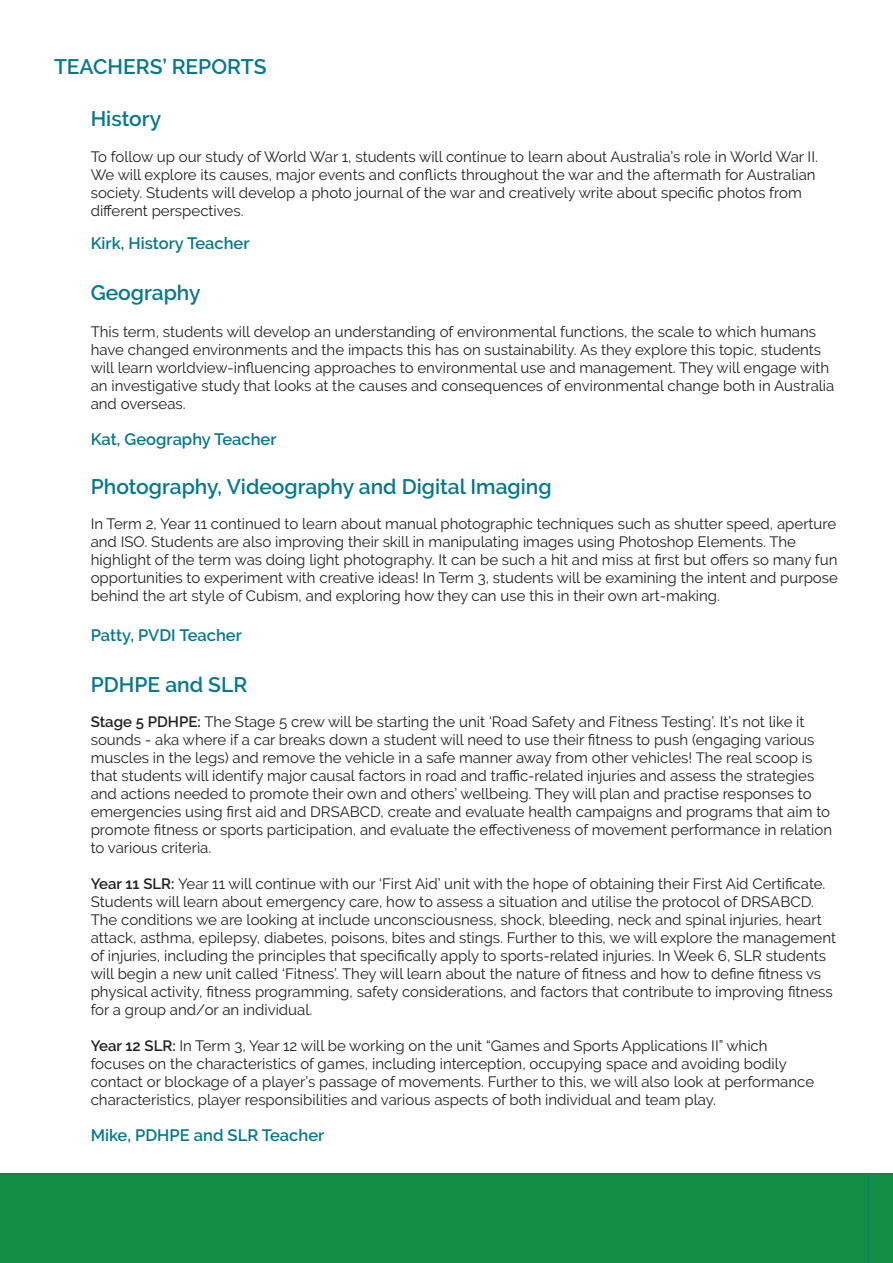
<style>
.page{position:relative;width:893px;height:1263px;background:#fff}
.page>*{position:absolute;margin:0;border:0;box-sizing:border-box;transform-origin:0 0}
.t1{font:600 21px "Raleway";color:#05788c}
.t2{font:600 16.5px "Raleway";color:#05788c}
.t3{font:15px/18px "Raleway";color:#231f20}
.s1{font-weight:600}
</style>
<div class="page">
<div style="left:0;top:1174px;width:893px;height:89px;background:#118d44"></div>
<div style="left:868px;top:1174px;width:25px;height:88px;background:#05788c"></div>
<div style="left:869px;top:1174px;width:24px;height:89px;background:#118d44"></div>
<p class="t1" style="left:54px;top:54px;width:214px">TEACHERS’ REPORTS</p>
<p class="t1" style="left:91px;top:107px;width:72px">History</p>
<p class="t3" style="left:91px;top:147px;width:729px">To follow up our study of World War 1, students will continue to learn about Australia’s role in World War II.<br>We will explore its causes, major events and conflicts throughout the war and the aftermath for Australian society. Students will develop a photo journal of the war and creatively write about specific photos from different perspectives.</p>
<p class="t2" style="left:91px;top:234px;width:160px">Kirk, History Teacher</p>
<p class="t1" style="left:91px;top:281px;width:111px">Geography</p>
<p class="t3" style="left:91px;top:323px;width:745px">This term, students will develop an understanding of environmental functions, the scale to which humans have changed environments and the impacts this has on sustainability. As they explore this topic, students will learn worldview-influencing approaches to environmental use and management. They will engage with an investigative study that looks at the causes and consequences of environmental change both in Australia and overseas.</p>
<p class="t2" style="left:91px;top:430px;width:187px">Kat, Geography Teacher</p>
<p class="t1" style="left:91px;top:474px;width:462px">Photography, Videography and Digital Imaging</p>
<p class="t3" style="left:91px;top:514px;width:749px">In Term 2, Year 11 continued to learn about manual photographic techniques such as shutter speed, aperture and ISO. Students are also improving their skill in manipulating images using Photoshop Elements. The highlight of the term was doing light photography. It can be such a hit and miss at first but offers so many fun opportunities to experiment with creative ideas! In Term 3, students will be examining the intent and purpose behind the art style of Cubism, and exploring how they can use this in their own art-making.</p>
<p class="t2" style="left:91px;top:625px;width:153px">Patty, PVDI Teacher</p>
<p class="t1" style="left:91px;top:672px;width:158px">PDHPE and SLR</p>
<p class="t3" style="left:91px;top:713px;width:743px"><span class="s1">Stage 5 PDHPE:</span> The Stage 5 crew will be starting the unit ‘Road Safety and Fitness Testing’. It’s not like it sounds - aka where if a car breaks down a student will need to use their fitness to push (engaging various muscles in the legs) and remove the vehicle in a safe manner away from other vehicles! The real scoop is that students will identify major causal factors in road and traffic-related injuries and assess the strategies and actions needed to promote their own and others’ wellbeing. They will plan and practise responses to emergencies using first aid and DRSABCD, create and evaluate health campaigns and programs that aim to promote fitness or sports participation, and evaluate the effectiveness of movement performance in relation to various criteria.</p>
<p class="t3" style="left:91px;top:875px;width:747px"><span class="s1">Year 11 SLR:</span> Year 11 will continue with our ‘First Aid’ unit with the hope of obtaining their First Aid Certificate.<br>Students will learn about emergency care, how to assess a situation and utilise the protocol of DRSABCD.<br>The conditions we are looking at include unconsciousness, shock, bleeding, neck and spinal injuries, heart attack, asthma, epilepsy, diabetes, poisons, bites and stings. Further to this, we will explore the management of injuries, including the principles that specifically apply to sports-related injuries. In Week 6, SLR students will begin a new unit called ‘Fitness’. They will learn about the nature of fitness and how to define fitness vs physical activity, fitness programming, safety considerations, and factors that contribute to improving fitness for a group and/or an individual.</p>
<p class="t3" style="left:91px;top:1037px;width:725px"><span class="s1">Year 12 SLR:</span> In Term 3, Year 12 will be working on the unit “Games and Sports Applications II” which focuses on the characteristics of games, including interception, occupying space and avoiding bodily contact or blockage of a player’s passage of movements. Further to this, we will also look at performance characteristics, player responsibilities and various aspects of both individual and team play.</p>
<p class="t2" style="left:91px;top:1126px;width:235px">Mike, PDHPE and SLR Teacher</p>
</div>
